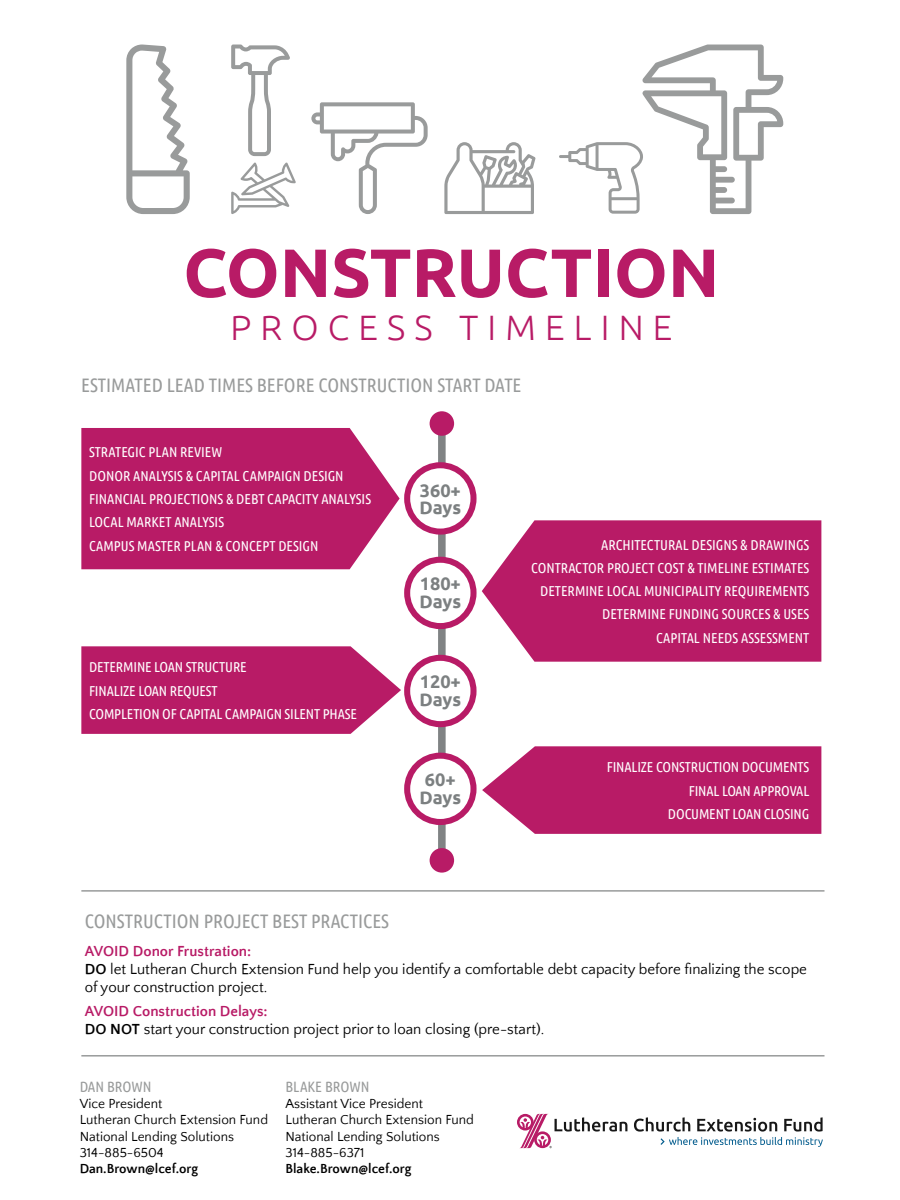
<style>
.page{position:relative;width:900px;height:1200px;background:#fff}
.page>*{position:absolute;margin:0;border:0;box-sizing:border-box;transform-origin:0 0}
.t1{font:700 68.25px "Ubuntu";color:#b81b66}
.t2{font:300 35.25px "Ubuntu";letter-spacing:.26em;color:#b81b66}
.t3{font:19.5px "Ubuntu Condensed";color:#999b9b}
.t4{font:700 18.15px/17.2px "Ubuntu";color:#7c8081}
.t5{font:15px/18px "Quattrocento Sans";color:#000}
.t6{font:15px "Ubuntu Condensed";color:#999b9b}
.t7{font:14.4px/23.2px "Ubuntu Condensed";color:#fff}
.t8{font:13.5px/16.2px "Quattrocento Sans";color:#000}
.t9{font:700 13.5px "Quattrocento Sans";letter-spacing:-.005em;color:#000}
.s1{font-weight:700;color:#b81b66}
.s2{font-weight:700}
</style>
<div class="page">
<svg style="left:126px;top:45px;width:64px;height:169px"></svg>
<svg style="left:231px;top:45px;width:59px;height:111px"></svg>
<svg style="left:231px;top:163px;width:65px;height:51px"></svg>
<svg style="left:559px;top:45px;width:224px;height:169px"></svg>
<svg style="left:444px;top:142px;width:92px;height:72px"></svg>
<svg style="left:311px;top:102px;width:117px;height:112px"></svg>
<svg style="left:634px;top:1117px;width:189px;height:30px"></svg>
<svg style="left:517px;top:1114px;width:110px;height:34px"></svg>
<svg style="left:482px;top:520px;width:339px;height:142px;background:#bd2e72"></svg>
<svg style="left:81px;top:428px;width:319px;height:141px;background:#bd2c71"></svg>
<svg style="left:81px;top:646px;width:320px;height:88px;background:#bd2e72"></svg>
<svg style="left:482px;top:746px;width:339px;height:88px;background:#bd2d72"></svg>
<div style="left:438px;top:425px;width:8px;height:436px;background:#808384"></div>
<div style="left:407px;top:560px;width:67px;height:66px;background:#fff;border-radius:50%"></div>
<div style="left:404px;top:557px;width:73px;height:72px;border:6px solid #b81b66;border-radius:50%"></div>
<div style="left:407px;top:465px;width:67px;height:67px;background:#fff;border-radius:50%"></div>
<div style="left:404px;top:462px;width:73px;height:73px;border:6px solid #b81b66;border-radius:50%"></div>
<div style="left:430px;top:411px;width:24px;height:25px;background:#b81b66;border-radius:50%"></div>
<div style="left:430px;top:848px;width:24px;height:25px;background:#b81b66;border-radius:50%"></div>
<div style="left:407px;top:658px;width:67px;height:66px;background:#fff;border-radius:50%"></div>
<div style="left:404px;top:655px;width:73px;height:72px;border:6px solid #b81b66;border-radius:50%"></div>
<div style="left:407px;top:756px;width:67px;height:66px;background:#fff;border-radius:50%"></div>
<div style="left:404px;top:753px;width:73px;height:72px;border:6px solid #b81b66;border-radius:50%"></div>
<hr style="left:81px;top:890px;width:744px;height:2px;background:#999b9b">
<hr style="left:81px;top:1055px;width:744px;height:2px;background:#999b9b">
<h1 class="t1" style="left:183px;top:231px;width:538px">CONSTRUCTION</h1>
<h2 class="t2" style="left:230px;top:306px;width:444px">PROCESS TIMELINE</h2>
<h3 class="t3" style="left:81px;top:373px;width:442px">ESTIMATED LEAD TIMES BEFORE CONSTRUCTION START DATE</h3>
<p class="t7" style="left:89px;top:440px;width:283px">STRATEGIC PLAN REVIEW<br>DONOR ANALYSIS &amp; CAPITAL CAMPAIGN DESIGN FINANCIAL PROJECTIONS &amp; DEBT CAPACITY ANALYSIS LOCAL MARKET ANALYSIS<br>CAMPUS MASTER PLAN &amp; CONCEPT DESIGN</p>
<p class="t7" style="left:89px;top:655px;width:270px">DETERMINE LOAN STRUCTURE<br>FINALIZE LOAN REQUEST<br>COMPLETION OF CAPITAL CAMPAIGN SILENT PHASE</p>
<p class="t4" style="left:419px;top:481px;width:43px">360+<br>Days</p>
<p class="t4" style="left:419px;top:575px;width:43px">180+<br>Days</p>
<p class="t4" style="left:419px;top:673px;width:43px">120+<br>Days</p>
<p class="t4" style="left:419px;top:771px;width:43px;text-align:center">60+<br>Days</p>
<p class="t7" style="left:531px;top:532px;width:280px;text-align:right">ARCHITECTURAL DESIGNS &amp; DRAWINGS CONTRACTOR PROJECT COST &amp; TIMELINE ESTIMATES DETERMINE LOCAL MUNICIPALITY REQUIREMENTS DETERMINE FUNDING SOURCES &amp; USES<br>CAPITAL NEEDS ASSESSMENT</p>
<p class="t7" style="left:607px;top:755px;width:204px;text-align:right">FINALIZE CONSTRUCTION DOCUMENTS<br>FINAL LOAN APPROVAL<br>DOCUMENT LOAN CLOSING</p>
<h3 class="t3" style="left:85px;top:909px;width:306px">CONSTRUCTION PROJECT BEST PRACTICES</h3>
<p class="t5" style="left:85px;top:942px;width:724px"><span class="s1">AVOID Donor Frustration:<br></span><span class="s2">DO</span> let Lutheran Church Extension Fund help you identify a comfortable debt capacity before finalizing the scope of your construction project.</p>
<p class="t5" style="left:85px;top:1003px;width:461px"><span class="s1">AVOID Construction Delays:<br></span><span class="s2">DO NOT</span> start your construction project prior to loan closing (pre-start).</p>
<p class="t6" style="left:80px;top:1077px;width:73px">DAN BROWN</p>
<p class="t8" style="left:80px;top:1096px;width:190px">Vice President<br>Lutheran Church Extension Fund<br>National Lending Solutions<br>314-885-6504</p>
<p class="t9" style="left:80px;top:1161px;width:120px">Dan.Brown@lcef.org</p>
<p class="t6" style="left:286px;top:1077px;width:86px">BLAKE BROWN</p>
<p class="t8" style="left:286px;top:1096px;width:190px">Assistant Vice President<br>Lutheran Church Extension Fund<br>National Lending Solutions<br>314-885-6371</p>
<p class="t9" style="left:286px;top:1161px;width:128px">Blake.Brown@lcef.org</p>
</div>
